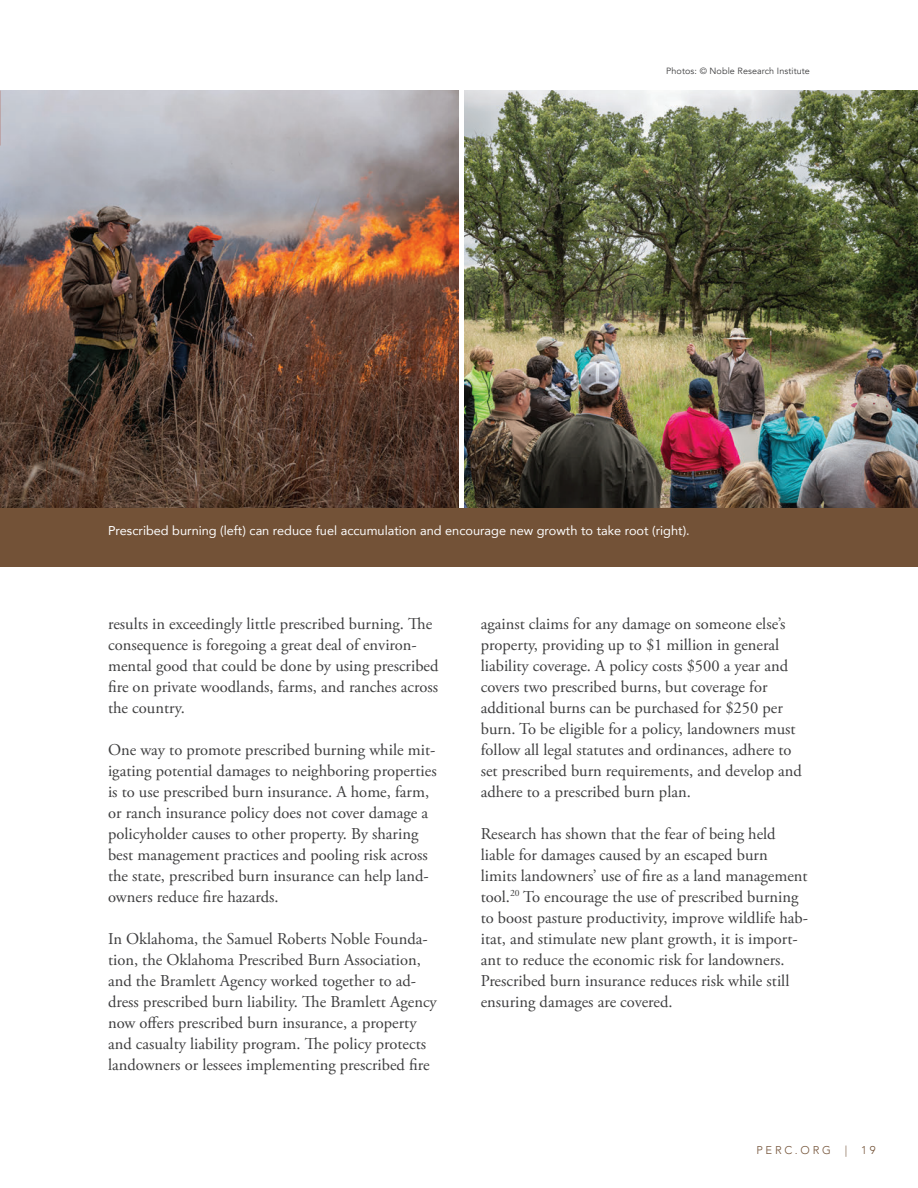
<style>
.page{position:relative;width:918px;height:1188px;background:#fff}
.page>*{position:absolute;margin:0;border:0;box-sizing:border-box;transform-origin:0 0}
.t1{font:16.5px/21px "Adobe Garamond Pro";color:#3e3e3f}
.t2{font:12.75px "Avenir";color:#fff}
.t3{font:300 11.25px "Avenir";letter-spacing:.24em;color:#735237}
.t4{font:9px "Avenir";letter-spacing:.01em;color:#3e3e3f}
</style>
<div class="page">
<img style="left:0;top:90px;width:459px;height:418px">
<img style="left:464px;top:90px;width:454px;height:418px">
<div style="left:0;top:508px;width:918px;height:59px;background:#735237"></div>
<p class="t4" style="left:666px;top:65px;width:145px">Photos: © Noble Research Institute</p>
<p class="t2" style="left:108px;top:522px;width:583px">Prescribed burning (left) can reduce fuel accumulation and encourage new growth to take root (right).</p>
<p class="t1" style="left:108px;top:614px;width:332px">results in exceedingly little prescribed burning. The consequence is foregoing a great deal of environ&shy;mental good that could be done by using prescribed fire on private woodlands, farms, and ranches across the country.</p>
<p class="t1" style="left:108px;top:740px;width:330px">One way to promote prescribed burning while mit&shy;igating potential damages to neighboring properties is to use prescribed burn insurance. A home, farm, or ranch insurance policy does not cover damage a policyholder causes to other property. By sharing best management practices and pooling risk across the state, prescribed burn insurance can help land&shy;owners reduce fire hazards.</p>
<p class="t1" style="left:108px;top:929px;width:330px">In Oklahoma, the Samuel Roberts Noble Founda&shy;tion, the Oklahoma Prescribed Burn Association, and the Bramlett Agency worked together to ad&shy;dress prescribed burn liability. The Bramlett Agency now offers prescribed burn insurance, a property and casualty liability program. The policy protects landowners or lessees implementing prescribed fire</p>
<p class="t1" style="left:481px;top:614px;width:323px">against claims for any damage on someone else’s property, providing up to $1 million in general liability coverage. A policy costs $500 a year and covers two prescribed burns, but coverage for additional burns can be purchased for $250 per burn. To be eligible for a policy, landowners must follow all legal statutes and ordinances, adhere to set prescribed burn requirements, and develop and adhere to a prescribed burn plan.</p>
<p class="t1" style="left:481px;top:824px;width:329px">Research has shown that the fear of being held liable for damages caused by an escaped burn<br>limits landowners’ use of fire as a land management tool.<sup>20</sup> To encourage the use of prescribed burning to boost pasture productivity, improve wildlife hab&shy;itat, and stimulate new plant growth, it is import&shy;ant to reduce the economic risk for landowners.<br>Prescribed burn insurance reduces risk while still ensuring damages are covered.</p>
<p class="t3" style="left:756px;top:1143px;width:121px">PERC.ORG | 19</p>
</div>
